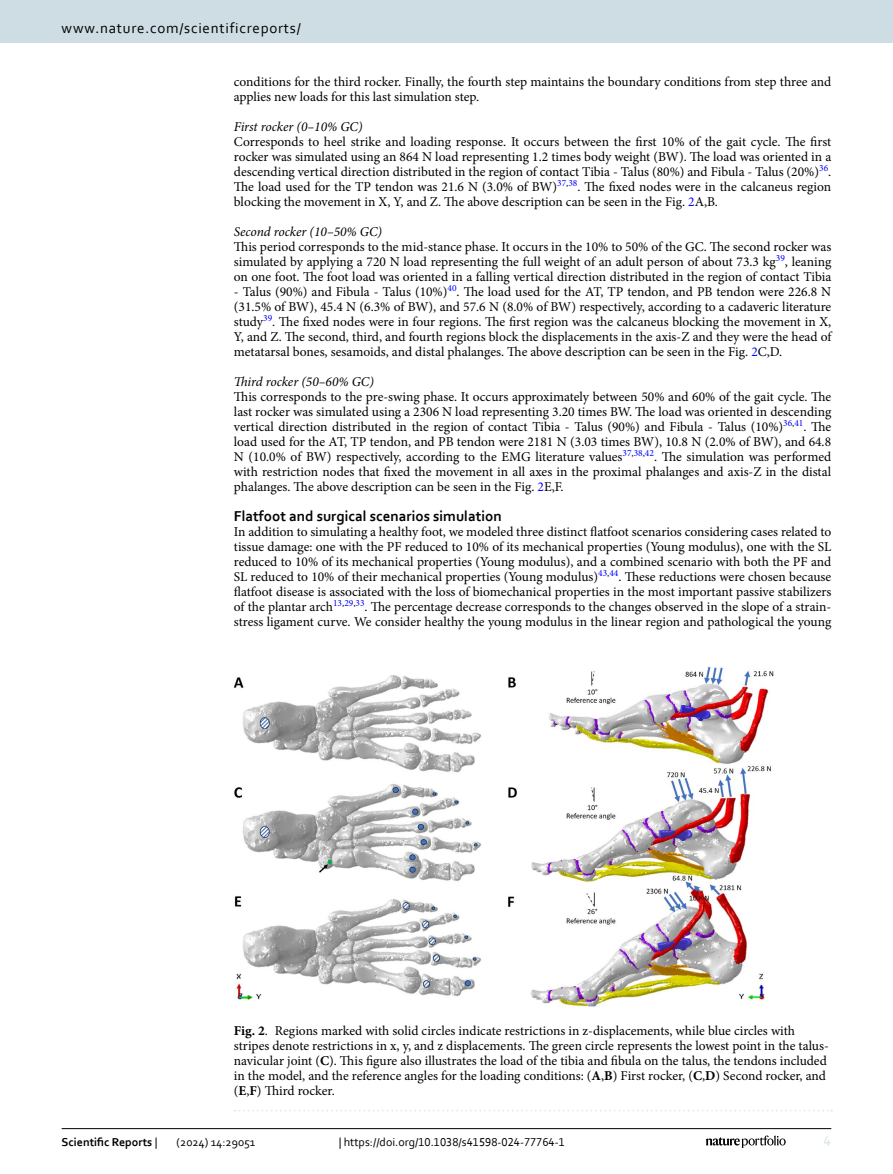
<style>
.page{position:relative;width:893px;height:1174px;background:#fff}
.page>*{position:absolute;margin:0;border:0;box-sizing:border-box;transform-origin:0 0}
.Head_2{font:700 15px "Corbel";color:#000}
.t1{font:15px "Corbel";letter-spacing:.05em;color:#000}
.t2{font:15px "Corbel";color:#d9e4eb}
.Body_Text{font:13.5px/15px "Minion Pro";color:#000;text-align:justify}
.Figure_Caption{font:13.5px/15px "Minion Pro";color:#000}
.Head_3{font:italic 13.5px "Minion Pro";letter-spacing:-.005em;color:#000}
.t3{font:12px "Corbel";color:#000}
.t4{font:700 12px "Corbel";color:#000}
.s1{color:#00f}
.s2{font-weight:700}
.s3{font-weight:400}
</style>
<div class="page">
<img style="left:234px;top:666px;width:539px;height:341px">
<svg style="left:235px;top:1110px;width:597px;height:1px"></svg>
<hr style="left:62px;top:1128px;width:769px;height:1px;background:#000">
<svg style="left:706px;top:1135px;width:80px;height:12px"></svg>
<div style="left:0;top:0;width:893px;height:43px;background:#cedde4"></div>
<p class="t1" style="left:62px;top:18px;width:241px">www.nature.com/scientificreports/</p>
<p class="Body_Text" style="left:234px;top:74px;width:599px">conditions for the third rocker. Finally, the fourth step maintains the boundary conditions from step three and applies new loads for this last simulation step.</p>
<p class="Head_3" style="left:234px;top:117px;width:130px">First rocker (0–10% GC)</p>
<p class="Body_Text" style="left:234px;top:134px;width:599px">Corresponds to heel strike and loading response. It occurs between the first 10% of the gait cycle. The first rocker was simulated using an 864 N load representing 1.2 times body weight (BW). The load was oriented in a descending vertical direction distributed in the region of contact Tibia - Talus (80%) and Fibula - Talus (20%)<sup>36</sup>.<br>The load used for the TP tendon was 21.6 N (3.0% of BW)<sup>37</sup><sup>,</sup><sup>38</sup>. The fixed nodes were in the calcaneus region blocking the movement in X, Y, and Z. The above description can be seen in the Fig. <span class="s1">2</span>A,B.</p>
<p class="Head_3" style="left:234px;top:222px;width:150px">Second rocker (10–50% GC)</p>
<p class="Body_Text" style="left:234px;top:239px;width:599px">This period corresponds to the mid-stance phase. It occurs in the 10% to 50% of the GC. The second rocker was simulated by applying a 720 N load representing the full weight of an adult person of about 73.3 kg<sup>39</sup>, leaning on one foot. The foot load was oriented in a falling vertical direction distributed in the region of contact Tibia</p>
<p class="Body_Text" style="left:234px;top:284px;width:599px">- Talus (90%) and Fibula - Talus (10%)<sup>40</sup>. The load used for the AT, TP tendon, and PB tendon were 226.8 N (31.5% of BW), 45.4 N (6.3% of BW), and 57.6 N (8.0% of BW) respectively, according to a cadaveric literature study<sup>39</sup>. The fixed nodes were in four regions. The first region was the calcaneus blocking the movement in X, Y, and Z. The second, third, and fourth regions block the displacements in the axis-Z and they were the head of metatarsal bones, sesamoids, and distal phalanges. The above description can be seen in the Fig. <span class="s1">2</span>C,D.</p>
<p class="Head_3" style="left:234px;top:372px;width:142px">Third rocker (50–60% GC)</p>
<p class="Body_Text" style="left:234px;top:389px;width:599px">This corresponds to the pre-swing phase. It occurs approximately between 50% and 60% of the gait cycle. The last rocker was simulated using a 2306 N load representing 3.20 times BW. The load was oriented in descending vertical direction distributed in the region of contact Tibia - Talus (90%) and Fibula - Talus (10%)<sup>36</sup><sup>,</sup><sup>41</sup>. The load used for the AT, TP tendon, and PB tendon were 2181 N (3.03 times BW), 10.8 N (2.0% of BW), and 64.8<br>N (10.0% of BW) respectively, according to the EMG literature values<sup>37</sup><sup>,</sup><sup>38</sup><sup>,</sup><sup>42</sup>. The simulation was performed with restriction nodes that fixed the movement in all axes in the proximal phalanges and axis-Z in the distal phalanges. The above description can be seen in the Fig. <span class="s1">2</span>E,F.</p>
<p class="Head_2" style="left:234px;top:506px;width:269px">Flatfoot and surgical scenarios simulation</p>
<p class="Body_Text" style="left:234px;top:524px;width:599px">In addition to simulating a healthy foot, we modeled three distinct flatfoot scenarios considering cases related to tissue damage: one with the PF reduced to 10% of its mechanical properties (Young modulus), one with the SL reduced to 10% of its mechanical properties (Young modulus), and a combined scenario with both the PF and SL reduced to 10% of their mechanical properties (Young modulus)<sup>43</sup><sup>,</sup><sup>44</sup>. These reductions were chosen because flatfoot disease is associated with the loss of biomechanical properties in the most important passive stabilizers of the plantar arch<sup>13</sup><sup>,</sup><sup>29</sup><sup>,</sup><sup>33</sup>. The percentage decrease corresponds to the changes observed in the slope of a strain&shy;stress ligament curve. We consider healthy the young modulus in the linear region and pathological the young</p>
<p class="Figure_Caption" style="left:234px;top:1023px;width:596px"><span class="s2">Fig. 2</span>. Regions marked with solid circles indicate restrictions in z-displacements, while blue circles with stripes denote restrictions in x, y, and z displacements. The green circle represents the lowest point in the talus&shy;navicular joint (<span class="s2">C</span>). This figure also illustrates the load of the tibia and fibula on the talus, the tendons included in the model, and the reference angles for the loading conditions: (<span class="s2">A</span>,<span class="s2">B</span>) First rocker, (<span class="s2">C</span>,<span class="s2">D</span>) Second rocker, and (<span class="s2">E</span>,<span class="s2">F</span>) Third rocker.</p>
<p class="t4" style="left:62px;top:1134px;width:97px">Scientific Reports <span class="s3">|</span></p>
<p class="t3" style="left:177px;top:1134px;width:80px">(2024) 14:29051</p>
<p class="t3" style="left:339px;top:1134px;width:228px">| https://doi.org/10.1038/s41598-024-77764-1</p>
<p class="t2" style="left:824px;top:1132px;width:9px">4</p>
</div>
